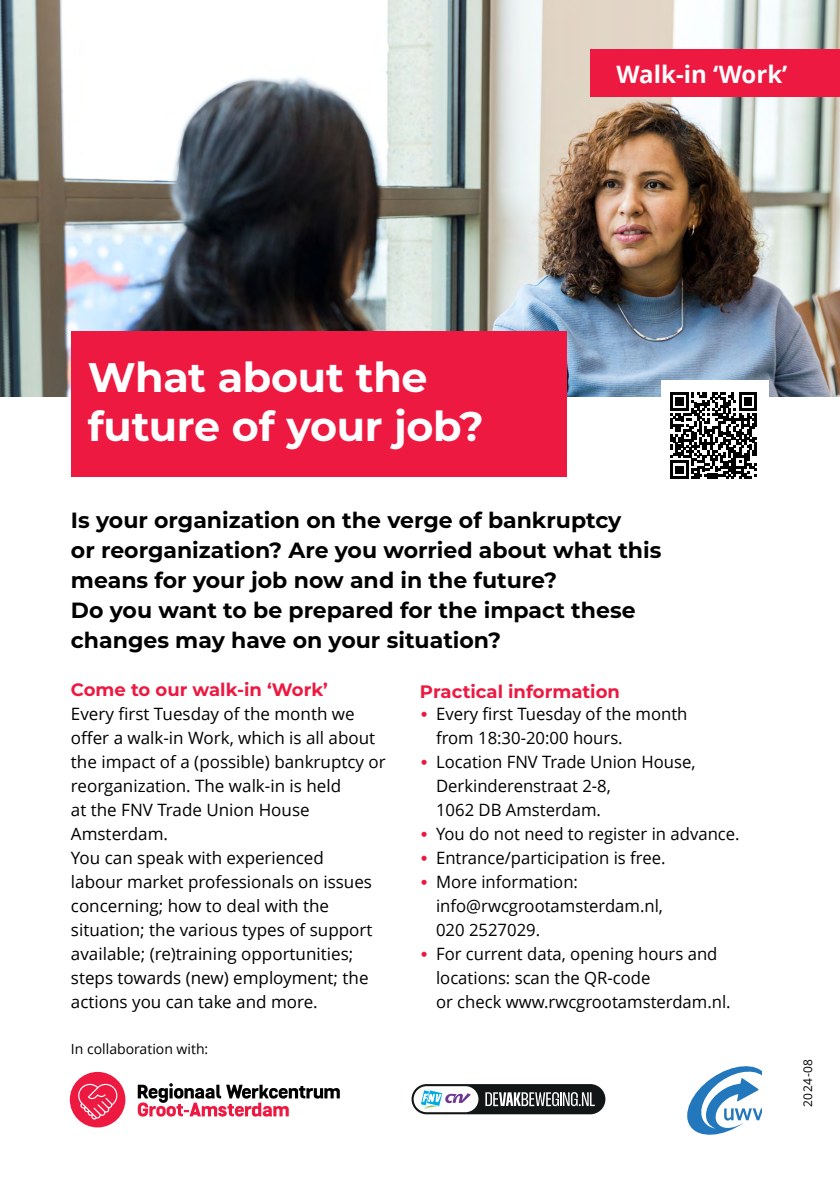
<style>
.page{position:relative;width:840px;height:1191px;background:#fff}
.page>*{position:absolute;margin:0;border:0;box-sizing:border-box;transform-origin:0 0}
.t1{font:700 41.2px/49px "Montserrat";letter-spacing:-.01em;color:#fff}
.t2{font:700 24px "Open Sans";color:#fff}
.t3{font:700 22px/30px "Montserrat";color:#000}
.t4{font:700 18px "Montserrat";color:#ed1941}
.t5{font:17px/24px "Open Sans";color:#000}
.t6{font:14px "Open Sans";color:#000}
.t7{font:12px "Open Sans";letter-spacing:.05em;color:#000}
.s1{font-family:"Montserrat Alternates";font-weight:500;font-size:28px;color:#ed1941}
</style>
<div class="page">
<img style="left:0;top:0;width:839px;height:396px">
<svg style="left:687px;top:1066px;width:74px;height:68px"></svg>
<div style="left:411px;top:1084px;width:194px;height:30px;background:#121617;border-radius:15px"></div>
<div style="left:413px;top:1086px;width:65px;height:26px;background:#fff;border-radius:13px"></div>
<svg style="left:421px;top:1090px;width:49px;height:20px"></svg>
<svg style="left:485px;top:1092px;width:109px;height:14px"></svg>
<svg style="left:138px;top:1083px;width:201px;height:34px"></svg>
<div style="left:70px;top:1072px;width:55px;height:55px;background:#ed1941;border-radius:50%"></div>
<svg style="left:78px;top:1083px;width:39px;height:36px"></svg>
<div style="left:71px;top:331px;width:495px;height:146px;background:#ed1941"></div>
<div style="left:590px;top:50px;width:249px;height:47px;background:#ed1941"></div>
<div style="left:660px;top:380px;width:108px;height:111px;background:#fff"></div>
<svg style="left:670px;top:392px;width:86px;height:87px"></svg>
<h2 class="t2" style="left:616px;top:57px;width:172px">Walk-in ‘Work’</h2>
<h1 class="t1" style="left:88px;top:351px;width:397px">What about the future of your job?</h1>
<p class="t3" style="left:71px;top:504px;width:591px">Is your organization on the verge of bankruptcy<br>or reorganization? Are you worried about what this means for your job now and in the future?<br>Do you want to be prepared for the impact these changes may have on your situation?</p>
<p class="t4" style="left:71px;top:677px;width:258px">Come to our walk-in ‘Work’</p>
<p class="t5" style="left:71px;top:701px;width:316px">Every first Tuesday of the month we offer a walk-in Work, which is all about the impact of a (possible) bankruptcy or reorganization. The walk-in is held<br>at the FNV Trade Union House Amsterdam.<br>You can speak with experienced<br>labour market professionals on issues concerning; how to deal with the situation; the various types of support available; (re)training opportunities; steps towards (new) employment; the actions you can take and more.</p>
<p class="t6" style="left:71px;top:1039px;width:139px">In collaboration with:</p>
<p class="t4" style="left:420px;top:679px;width:201px">Practical information</p>
<p class="t5" style="left:436px;top:701px;width:253px;text-indent:-16px"><span class="s1">•</span> Every first Tuesday of the month from 18:30-20:00 hours.</p>
<p class="t5" style="left:436px;top:749px;width:261px;text-indent:-16px"><span class="s1">•</span> Location FNV Trade Union House,<br>Derkinderenstraat 2-8,<br>1062 DB Amsterdam.</p>
<p class="t5" style="left:420px;top:821px;width:321px"><span class="s1">•</span> You do not need to register in advance.</p>
<p class="t5" style="left:420px;top:845px;width:247px"><span class="s1">•</span> Entrance/participation is free.</p>
<p class="t5" style="left:436px;top:869px;width:228px;text-indent:-16px"><span class="s1">•</span> More information: info@rwcgrootamsterdam.nl,<br>020 2527029.</p>
<p class="t5" style="left:436px;top:941px;width:296px;text-indent:-16px"><span class="s1">•</span> For current data, opening hours and locations: scan the QR-code<br>or check www.rwcgrootamsterdam.nl.</p>
<p class="t7" style="left:799px;top:1107px;width:50px;rotate:-90deg">2024-08</p>
</div>
